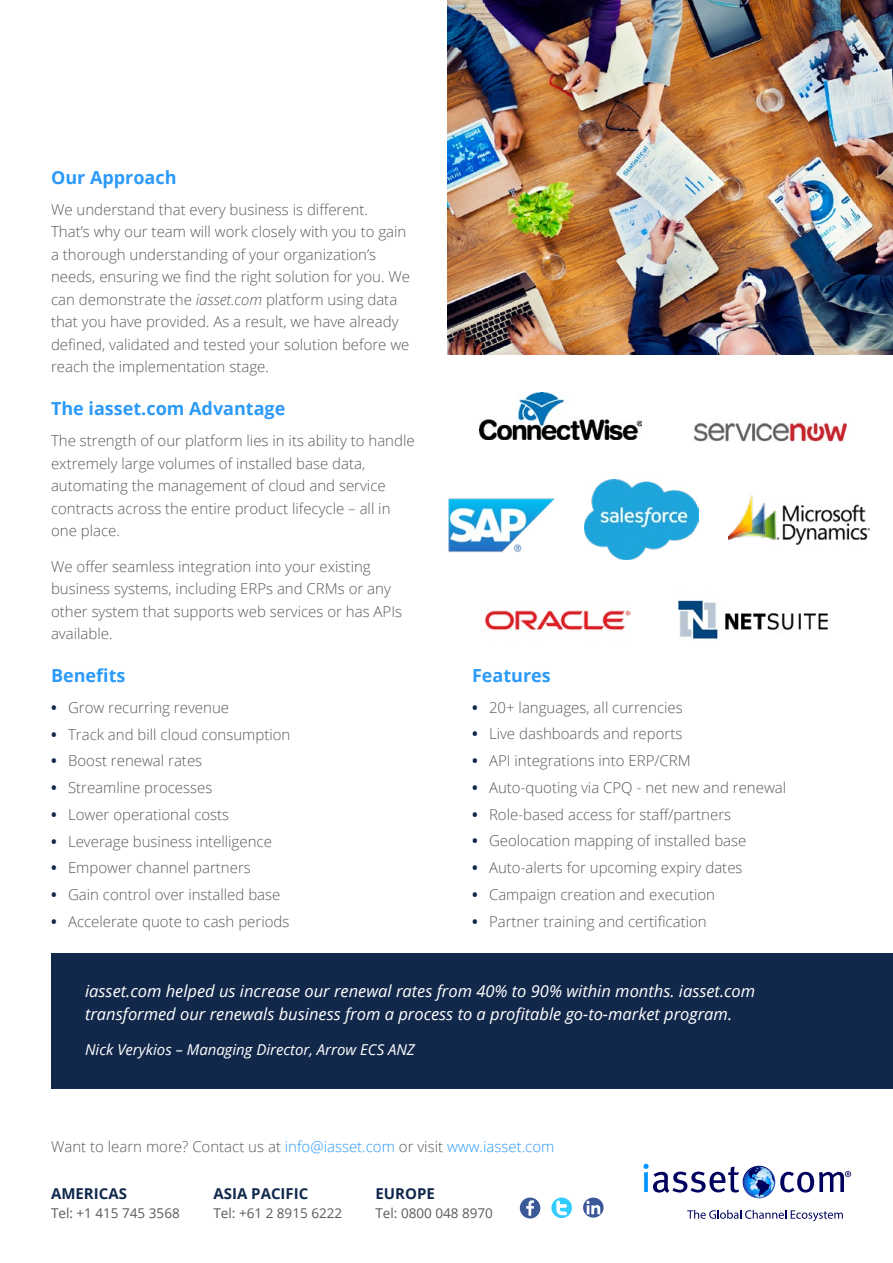
<style>
.page{position:relative;width:893px;height:1263px;background:#fff}
.page>*{position:absolute;margin:0;border:0;box-sizing:border-box;transform-origin:0 0}
.t1{font:700 18px "Open Sans";color:#2c9af9}
.t2{font:italic 16.5px/22.5px "Open Sans";color:#fff}
.t3{font:300 15px/22.5px "Open Sans";color:#5c5a56}
.t4{font:italic 15px "Open Sans";color:#fff}
.t5{font:700 15px "Open Sans";color:#10284c}
.t6{font:13.5px "Open Sans";color:#5c5a56}
.s1{font-style:italic}
.s2{font-weight:700;color:#12284b}
.s3{color:#2c9af9}
</style>
<div class="page">
<img style="left:728px;top:495px;width:141px;height:50px">
<img style="left:678px;top:600px;width:150px;height:40px">
<img style="left:585px;top:479px;width:114px;height:80px">
<img style="left:479px;top:392px;width:163px;height:48px">
<img style="left:694px;top:422px;width:154px;height:20px">
<img style="left:484px;top:610px;width:147px;height:22px">
<img style="left:448px;top:498px;width:107px;height:54px">
<div style="left:51px;top:953px;width:842px;height:136px;background:#12284b"></div>
<img style="left:448px;top:0;width:445px;height:355px">
<svg style="left:780px;top:1171px;width:71px;height:21px"></svg>
<svg style="left:643px;top:1164px;width:131px;height:34px"></svg>
<svg style="left:687px;top:1210px;width:156px;height:11px"></svg>
<svg style="left:520px;top:1197px;width:20px;height:21px"></svg>
<svg style="left:551px;top:1197px;width:21px;height:21px"></svg>
<svg style="left:583px;top:1197px;width:21px;height:21px"></svg>
<p class="t1" style="left:51px;top:165px;width:127px">Our Approach</p>
<p class="t3" style="left:51px;top:198px;width:361px">We understand that every business is different.<br>That’s why our team will work closely with you to gain a thorough understanding of your organization’s needs, ensuring we find the right solution for you. We can demonstrate the <span class="s1">iasset.com</span> platform using data that you have provided. As a result, we have already defined, validated and tested your solution before we reach the implementation stage.</p>
<p class="t1" style="left:51px;top:396px;width:236px">The iasset.com Advantage</p>
<p class="t3" style="left:51px;top:429px;width:365px">The strength of our platform lies in its ability to handle extremely large volumes of installed base data, automating the management of cloud and service contracts across the entire product lifecycle – all in one place.</p>
<p class="t3" style="left:51px;top:554px;width:353px">We offer seamless integration into your existing business systems, including ERPs and CRMs or any other system that supports web services or has APIs available.</p>
<p class="t1" style="left:51px;top:663px;width:76px">Benefits</p>
<p class="t3" style="left:51px;top:696px;width:180px"><span class="s2">•</span> Grow recurring revenue</p>
<p class="t3" style="left:51px;top:722px;width:241px"><span class="s2">•</span> Track and bill cloud consumption</p>
<p class="t3" style="left:51px;top:749px;width:153px"><span class="s2">•</span> Boost renewal rates</p>
<p class="t3" style="left:51px;top:776px;width:163px"><span class="s2">•</span> Streamline processes</p>
<p class="t3" style="left:51px;top:803px;width:180px"><span class="s2">•</span> Lower operational costs</p>
<p class="t3" style="left:51px;top:829px;width:222px"><span class="s2">•</span> Leverage business intelligence</p>
<p class="t3" style="left:51px;top:856px;width:201px"><span class="s2">•</span> Empower channel partners</p>
<p class="t3" style="left:51px;top:883px;width:231px"><span class="s2">•</span> Gain control over installed base</p>
<p class="t3" style="left:51px;top:910px;width:240px"><span class="s2">•</span> Accelerate quote to cash periods</p>
<p class="t1" style="left:472px;top:662px;width:80px">Features</p>
<p class="t3" style="left:472px;top:695px;width:212px"><span class="s2">•</span> 20+ languages, all currencies</p>
<p class="t3" style="left:472px;top:722px;width:212px"><span class="s2">•</span> Live dashboards and reports</p>
<p class="t3" style="left:472px;top:749px;width:220px"><span class="s2">•</span> API integrations into ERP/CRM</p>
<p class="t3" style="left:472px;top:776px;width:316px"><span class="s2">•</span> Auto-quoting via CPQ - net new and renewal</p>
<p class="t3" style="left:472px;top:802px;width:261px"><span class="s2">•</span> Role-based access for staff/partners</p>
<p class="t3" style="left:472px;top:829px;width:276px"><span class="s2">•</span> Geolocation mapping of installed base</p>
<p class="t3" style="left:472px;top:856px;width:272px"><span class="s2">•</span> Auto-alerts for upcoming expiry dates</p>
<p class="t3" style="left:472px;top:883px;width:245px"><span class="s2">•</span> Campaign creation and execution</p>
<p class="t3" style="left:472px;top:909px;width:236px"><span class="s2">•</span> Partner training and certification</p>
<p class="t2" style="left:85px;top:979px;width:672px">iasset.com helped us increase our renewal rates from 40% to 90% within months. iasset.com transformed our renewals business from a process to a profitable go-to-market program.</p>
<p class="t4" style="left:85px;top:1039px;width:331px">Nick Verykios – Managing Director, Arrow ECS ANZ</p>
<p class="t3" style="left:51px;top:1135px;width:505px">Want to learn more? Contact us at <span class="s3">info@iasset.com</span> or visit <span class="s3">www.iasset.com</span></p>
<p class="t5" style="left:51px;top:1183px;width:77px">AMERICAS</p>
<p class="t6" style="left:51px;top:1204px;width:130px">Tel: +1 415 745 3568</p>
<p class="t5" style="left:213px;top:1183px;width:96px">ASIA PACIFIC</p>
<p class="t6" style="left:213px;top:1204px;width:130px">Tel: +61 2 8915 6222</p>
<p class="t5" style="left:375px;top:1183px;width:61px">EUROPE</p>
<p class="t6" style="left:375px;top:1204px;width:119px">Tel: 0800 048 8970</p>
</div>
